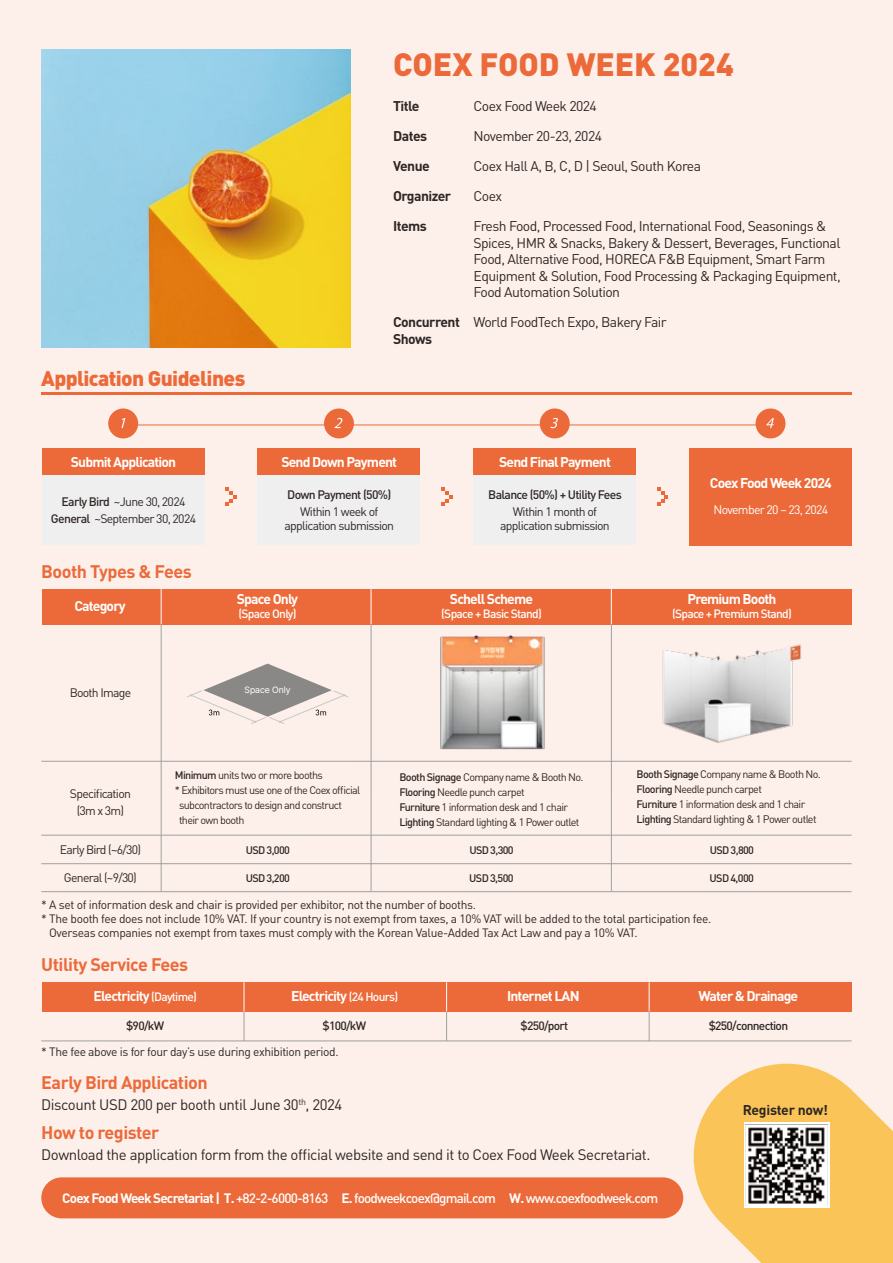
<style>
.page{position:relative;width:893px;height:1263px;background:#fdf0eb}
.page>*{position:absolute;margin:0;border:0;box-sizing:border-box;transform-origin:0 0}
.t1{font:900 31.95px "DIN Pro";color:#ec6a39}
.t2{font:900 21px "DIN Pro";letter-spacing:-.03em;color:#ec6a39}
.t3{font:700 18px "DIN Pro";letter-spacing:-.03em;color:#ec6a39}
.t4{font:15px "DIN Pro";letter-spacing:-.03em;color:#2f2725}
.t5{font:700 14.1px "DIN Pro";letter-spacing:-.02em;color:#2f2725}
.t6{font:13.95px/30px "DIN Pro";letter-spacing:-.04em;color:#2f2725}
.t7{font:700 13.95px "DIN Pro";letter-spacing:-.06em;color:#fff}
.t8{font:700 13.95px/30px "DIN Pro";letter-spacing:-.04em;color:#2f2725}
.t9{font:500 13.5px "DIN Pro";letter-spacing:-.06em;color:#fff}
.t10{font:12.15px/17.2px "DIN Pro";letter-spacing:-.055em;color:#2f2725;text-align:center}
.t11{font:500 12.15px "DIN Pro";letter-spacing:-.055em;color:#2f2725}
.t12{font:12.15px "DIN Pro";letter-spacing:-.055em;color:#fff}
.t13{font:12px "DIN Pro";letter-spacing:-.03em;color:#2f2725}
.t14{font:500 12px "DIN Pro";letter-spacing:-.06em;color:#fff}
.t15{font:500 12px "DIN Pro";letter-spacing:-.06em;color:#2f2725}
.t16{font:10.8px/15px "DIN Pro";letter-spacing:-.06em;color:#2f2725}
.t17{font:500 10.8px "DIN Pro";letter-spacing:-.06em;color:#2f2725}
.t18{font:9.15px "Pretendard";color:#fff}
.s1{font-weight:500}
.s2{font-weight:500;font-size:12px}
.s3{font-weight:700}
</style>
<div class="page">
<svg style="left:693px;top:1063px;width:200px;height:200px"></svg>
<hr style="left:129px;top:425px;width:633px;height:1px;background:#ec6a39">
<div style="left:108px;top:408px;width:30px;height:30px;background:#ec6a39;border-radius:50%"></div>
<svg style="left:121px;top:418px;width:4px;height:10px"></svg>
<div style="left:324px;top:408px;width:30px;height:30px;background:#ec6a39;border-radius:50%"></div>
<svg style="left:334px;top:418px;width:9px;height:10px"></svg>
<div style="left:540px;top:408px;width:30px;height:30px;background:#ec6a39;border-radius:50%"></div>
<svg style="left:550px;top:418px;width:8px;height:10px"></svg>
<div style="left:755px;top:408px;width:30px;height:30px;background:#ec6a39;border-radius:50%"></div>
<svg style="left:766px;top:418px;width:8px;height:10px"></svg>
<hr style="left:41px;top:393px;width:811px;height:2px;background:#ec6a39">
<div style="left:689px;top:448px;width:163px;height:97px;background:#ec6a39"></div>
<div style="left:42px;top:448px;width:162px;height:27px;background:#ec6a39"></div>
<div style="left:42px;top:475px;width:162px;height:70px;background:#efefef"></div>
<div style="left:258px;top:448px;width:162px;height:27px;background:#ec6a39"></div>
<div style="left:258px;top:475px;width:162px;height:70px;background:#efefef"></div>
<div style="left:474px;top:448px;width:162px;height:27px;background:#ec6a39"></div>
<div style="left:474px;top:475px;width:162px;height:70px;background:#efefef"></div>
<svg style="left:225px;top:487px;width:12px;height:19px"></svg>
<svg style="left:441px;top:487px;width:11px;height:19px"></svg>
<svg style="left:657px;top:487px;width:11px;height:19px"></svg>
<div style="left:41px;top:1177px;width:642px;height:41px;background:#ec6a39;border-radius:21px"></div>
<svg style="left:744px;top:1122px;width:85px;height:85px"></svg>
<img style="left:746px;top:1124px;width:81px;height:82px">
<img style="left:41px;top:50px;width:309px;height:297px">
<div style="left:42px;top:982px;width:810px;height:29px;background:#ec6a39"></div>
<hr style="left:41px;top:1041px;width:811px;height:1px;background:#9fa0a0">
<svg style="left:244px;top:982px;width:1px;height:29px"></svg>
<hr style="left:244px;top:1011px;width:1px;height:30px;background:#9fa0a0">
<svg style="left:446px;top:982px;width:1px;height:29px"></svg>
<hr style="left:446px;top:1011px;width:1px;height:30px;background:#9fa0a0">
<svg style="left:649px;top:982px;width:1px;height:29px"></svg>
<hr style="left:649px;top:1011px;width:1px;height:30px;background:#9fa0a0">
<div style="left:42px;top:589px;width:810px;height:35px;background:#ec6a39"></div>
<hr style="left:41px;top:835px;width:811px;height:1px;background:#9fa0a0">
<hr style="left:41px;top:761px;width:811px;height:1px;background:#9fa0a0">
<hr style="left:41px;top:863px;width:811px;height:1px;background:#9fa0a0">
<hr style="left:41px;top:891px;width:811px;height:1px;background:#9fa0a0">
<hr style="left:161px;top:589px;width:1px;height:35px;background:#fff">
<hr style="left:161px;top:624px;width:1px;height:267px;background:#9fa0a0">
<hr style="left:371px;top:589px;width:1px;height:35px;background:#fff">
<hr style="left:371px;top:624px;width:1px;height:267px;background:#9fa0a0">
<hr style="left:611px;top:589px;width:1px;height:36px;background:#fff">
<hr style="left:611px;top:624px;width:1px;height:267px;background:#9fa0a0">
<svg style="left:187px;top:664px;width:162px;height:60px"></svg>
<img style="left:440px;top:635px;width:105px;height:115px">
<img style="left:662px;top:644px;width:139px;height:99px">
<h2 class="t2" style="left:41px;top:364px;width:205px">Application Guidelines</h2>
<h1 class="t1" style="left:393px;top:43px;width:342px">COEX FOOD WEEK 2024</h1>
<p class="t6" style="left:474px;top:90px;width:354px">Coex Food Week 2024<br>November 20-23, 2024<br>Coex Hall A, B, C, D | Seoul, South Korea<br>Coex<br>Fresh Food, Processed Food, International Food, Seasonings &amp;</p>
<p class="t6" style="left:474px;top:234px;width:369px;line-height:16.5px">Spices, HMR &amp; Snacks, Bakery &amp; Dessert, Beverages, Functional Food, Alternative Food, HORECA F&amp;B Equipment, Smart Farm Equipment &amp; Solution, Food Processing &amp; Packaging Equipment, Food Automation Solution</p>
<p class="t6" style="left:474px;top:306px;width:195px">World FoodTech Expo, Bakery Fair</p>
<p class="t8" style="left:393px;top:90px;width:60px">Title<br>Dates<br>Venue<br>Organizer<br>Items</p>
<p class="t8" style="left:393px;top:313px;width:68px;line-height:16.5px">Concurrent<br>Shows</p>
<p class="t7" style="left:71px;top:452px;width:107px">Submit Application</p>
<p class="t7" style="left:281px;top:452px;width:117px">Send Down Payment</p>
<p class="t7" style="left:499px;top:452px;width:113px">Send Final Payment</p>
<p class="t10" style="left:51px;top:492px;width:147px"><span class="s1">Early Bird</span> ~June 30, 2024<br><span class="s1">General</span> ~September 30, 2024</p>
<h3 class="t3" style="left:41px;top:559px;width:152px">Booth Types &amp; Fees</h3>
<p class="t7" style="left:74px;top:596px;width:53px">Category</p>
<p class="t10" style="left:70px;top:684px;width:63px">Booth Image</p>
<p class="t11" style="left:287px;top:486px;width:106px">Down Payment (50%)</p>
<p class="t10" style="left:284px;top:504px;width:111px;line-height:14.2px">Within 1 week of application submission</p>
<p class="t7" style="left:237px;top:590px;width:63px">Space Only</p>
<p class="t14" style="left:238px;top:605px;width:60px">(Space Only)</p>
<p class="t18" style="left:244px;top:684px;width:48px">Space Only</p>
<p class="t11" style="left:488px;top:486px;width:135px">Balance (50%) + Utility Fees</p>
<p class="t10" style="left:500px;top:504px;width:111px;line-height:14.2px">Within 1 month of application submission</p>
<p class="t7" style="left:450px;top:590px;width:85px">Schell Scheme</p>
<p class="t14" style="left:441px;top:605px;width:102px">(Space + Basic Stand)</p>
<p class="t7" style="left:710px;top:474px;width:123px">Coex Food Week 2024</p>
<p class="t12" style="left:714px;top:502px;width:116px">November 20 – 23, 2024</p>
<p class="t7" style="left:687px;top:590px;width:91px">Premium Booth</p>
<p class="t14" style="left:672px;top:605px;width:121px">(Space + Premium Stand)</p>
<p class="t10" style="left:70px;top:784px;width:62px">Specification (3m x 3m)</p>
<p class="t10" style="left:60px;top:840px;width:83px">Early Bird (~6/30)</p>
<p class="t10" style="left:64px;top:869px;width:74px">General (~9/30)</p>
<p class="t16" style="left:175px;top:767px;width:149px"><span class="s1">Minimum</span> units two or more booths</p>
<p class="t16" style="left:175px;top:782px;width:187px">* Exhibitors must use one of the Coex official</p>
<p class="t16" style="left:179px;top:797px;width:165px">subcontractors to design and construct</p>
<p class="t16" style="left:179px;top:812px;width:67px">their own booth</p>
<p class="t17" style="left:246px;top:842px;width:46px">USD 3,000</p>
<p class="t17" style="left:246px;top:871px;width:46px">USD 3,200</p>
<p class="t16" style="left:399px;top:769px;width:186px"><span class="s1">Booth Signage</span> Company name &amp; Booth No.<br><span class="s1">Flooring</span> Needle punch carpet<br><span class="s1">Furniture</span> 1 information desk and 1 chair <span class="s1">Lighting</span> Standard lighting &amp; 1 Power outlet</p>
<p class="t17" style="left:469px;top:842px;width:46px">USD 3,300</p>
<p class="t17" style="left:469px;top:871px;width:46px">USD 3,500</p>
<p class="t16" style="left:637px;top:766px;width:186px"><span class="s1">Booth Signage</span> Company name &amp; Booth No.<br><span class="s1">Flooring</span> Needle punch carpet<br><span class="s1">Furniture</span> 1 information desk and 1 chair <span class="s1">Lighting</span> Standard lighting &amp; 1 Power outlet</p>
<p class="t17" style="left:710px;top:842px;width:46px">USD 3,800</p>
<p class="t17" style="left:710px;top:871px;width:46px">USD 4,000</p>
<p class="t13" style="left:41px;top:896px;width:436px">* A set of information desk and chair is provided per exhibitor, not the number of booths.</p>
<p class="t13" style="left:41px;top:911px;width:671px">* The booth fee does not include 10% VAT. If your country is not exempt from taxes, a 10% VAT will be added to the total participation fee.</p>
<p class="t13" style="left:49px;top:924px;width:590px">Overseas companies not exempt from taxes must comply with the Korean Value-Added Tax Act Law and pay a 10% VAT.</p>
<h3 class="t3" style="left:41px;top:952px;width:148px">Utility Service Fees</h3>
<p class="t7" style="left:94px;top:987px;width:105px">Electricity <span class="s2">(Daytime)</span></p>
<p class="t7" style="left:699px;top:987px;width:101px">Water &amp; Drainage</p>
<p class="t15" style="left:709px;top:1018px;width:81px">$250/connection</p>
<p class="t7" style="left:291px;top:987px;width:109px">Electricity <span class="s2">(24 Hours)</span></p>
<p class="t7" style="left:507px;top:987px;width:74px">Internet LAN</p>
<p class="t15" style="left:322px;top:1018px;width:45px">$100/kW</p>
<p class="t15" style="left:520px;top:1018px;width:49px">$250/port</p>
<p class="t15" style="left:126px;top:1018px;width:40px">$90/kW</p>
<p class="t13" style="left:41px;top:1043px;width:299px">* The fee above is for four day’s use during exhibition period.</p>
<h3 class="t3" style="left:41px;top:1070px;width:168px">Early Bird Application</h3>
<h3 class="t4" style="left:41px;top:1094px;width:303px">Discount USD 200 per booth until June 30<sup>th</sup>, 2024</h3>
<h3 class="t3" style="left:41px;top:1120px;width:120px">How to register</h3>
<h3 class="t4" style="left:41px;top:1144px;width:611px">Download the application form from the official website and send it to Coex Food Week Secretariat.</h3>
<p class="t9" style="left:62px;top:1189px;width:597px"><span class="s3">Coex Food Week Secretariat | T.</span> +82-2-6000-8163 <span class="s3">E.</span> foodweekcoex@gmail.com <span class="s3">W.</span> www.coexfoodweek.com</p>
<h3 class="t5" style="left:743px;top:1100px;width:87px">Register now!</h3>
</div>
